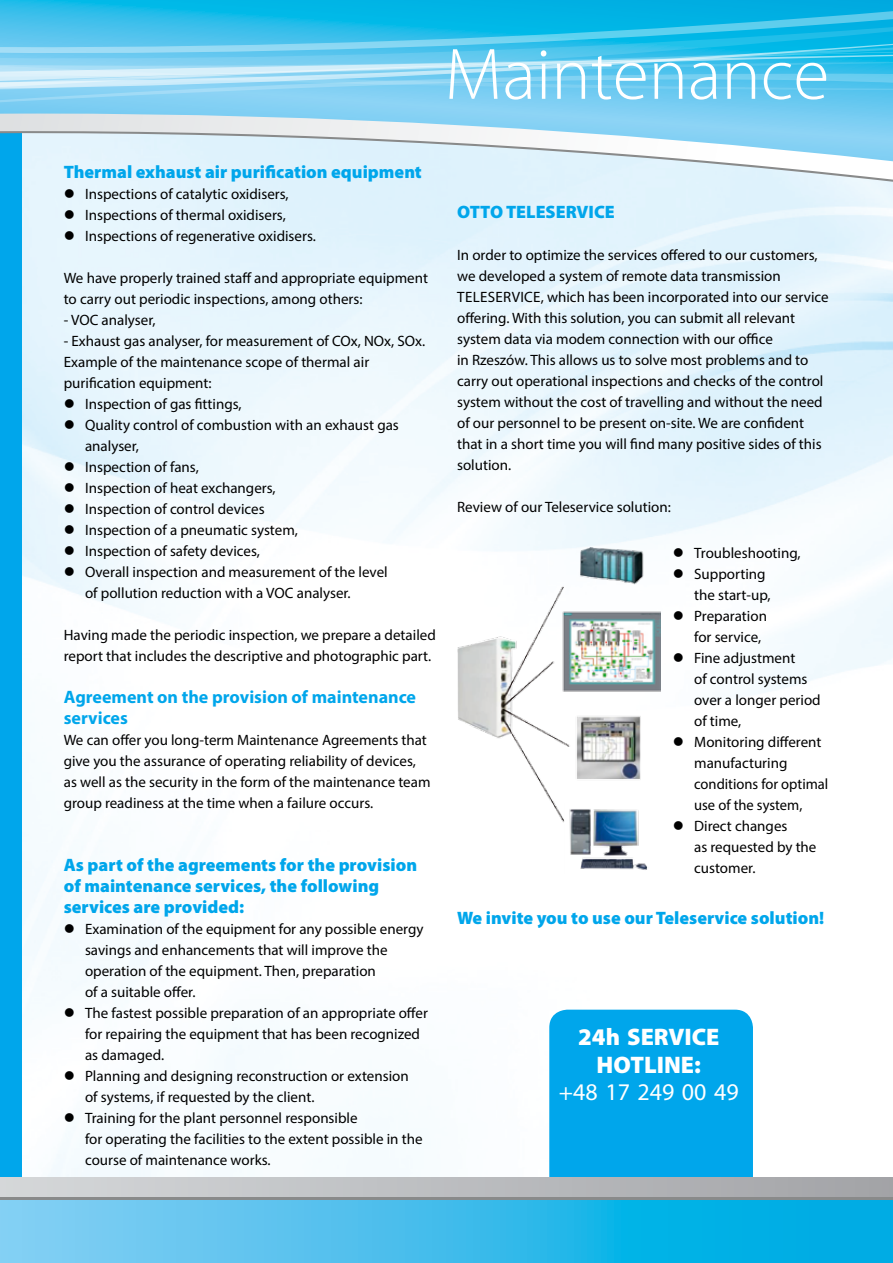
<style>
.page{position:relative;width:893px;height:1263px;background:#fff}
.page>*{position:absolute;margin:0;border:0;box-sizing:border-box;transform-origin:0 0}
.t1{font:300 73.5px "Myriad Pro";color:#fff}
.t2{font:900 24px/27.6px "Myriad Pro";color:#fff;text-align:center}
.t3{font:24px "Myriad Pro";color:#fff}
.t4{font:900 18px/21px "Myriad Pro";color:#00a6eb}
.t5{font:700 18px/21px "Myriad Pro";color:#00a6eb}
.t6{font:15px/21px "Myriad Pro";color:#000}
</style>
<div class="page">
<img style="left:21px;top:191px;width:872px;height:987px">
<div style="left:549px;top:1010px;width:204px;height:236px;background:#00a6eb;border-radius:18px"></div>
<div style="left:0;top:95px;width:21px;height:1104px;background:#00a6eb"></div>
<svg style="left:0;top:1200px;width:893px;height:63px;background:#3abceb"></svg>
<svg style="left:0;top:0;width:893px;height:7px;background:#02b2e4"></svg>
<svg style="left:0;top:7px;width:893px;height:3px;background:#06b4e5"></svg>
<svg style="left:0;top:10px;width:893px;height:86px;background:#56c7ee"></svg>
<svg style="left:0;top:23px;width:893px;height:54px;background:#59c9ee"></svg>
<svg style="left:0;top:96px;width:893px;height:95px;background:#a1dbf6"></svg>
<svg style="left:0;top:114px;width:893px;height:66px"></svg>
<svg style="left:0;top:1196px;width:893px;height:4px;background:#959697"></svg>
<div style="left:0;top:1178px;width:893px;height:18px;background:linear-gradient(to right,#d5d8da,#a3a3a7)"></div>
<img style="left:457px;top:547px;width:204px;height:327px">
<h1 class="t1" style="left:445px;top:34px;width:386px">Maintenance</h1>
<p class="t4" style="left:64px;top:161px;width:360px">Thermal exhaust air purification equipment</p>
<p class="t6" style="left:64px;top:183px;width:226px">● Inspections of catalytic oxidisers,</p>
<p class="t6" style="left:64px;top:204px;width:224px">● Inspections of thermal oxidisers,</p>
<p class="t6" style="left:64px;top:225px;width:254px">● Inspections of regenerative oxidisers.</p>
<p class="t6" style="left:64px;top:267px;width:366px">We have properly trained staff and appropriate equipment to carry out periodic inspections, among others:</p>
<p class="t6" style="left:64px;top:309px;width:93px">- VOC analyser,</p>
<p class="t6" style="left:64px;top:330px;width:363px">- Exhaust gas analyser, for measurement of COx, NOx, SOx.<br>Example of the maintenance scope of thermal air purification equipment:</p>
<p class="t6" style="left:64px;top:393px;width:179px">● Inspection of gas fittings,</p>
<p class="t6" style="left:85px;top:414px;width:315px;text-indent:-21px">● Quality control of combustion with an exhaust gas analyser,</p>
<p class="t6" style="left:64px;top:456px;width:137px">● Inspection of fans,</p>
<p class="t6" style="left:64px;top:477px;width:213px">● Inspection of heat exchangers,</p>
<p class="t6" style="left:64px;top:498px;width:202px">● Inspection of control devices</p>
<p class="t6" style="left:64px;top:519px;width:236px">● Inspection of a pneumatic system,</p>
<p class="t6" style="left:64px;top:540px;width:198px">● Inspection of safety devices,</p>
<p class="t6" style="left:85px;top:561px;width:304px;text-indent:-21px">● Overall inspection and measurement of the level of pollution reduction with a VOC analyser.</p>
<p class="t6" style="left:64px;top:624px;width:374px">Having made the periodic inspection, we prepare a detailed report that includes the descriptive and photographic part.</p>
<p class="t5" style="left:64px;top:686px;width:354px">Agreement on the provision of maintenance services</p>
<p class="t6" style="left:64px;top:729px;width:368px">We can offer you long-term Maintenance Agreements that give you the assurance of operating reliability of devices, as well as the security in the form of the maintenance team group readiness at the time when a failure occurs.</p>
<p class="t4" style="left:64px;top:854px;width:355px">As part of the agreements for the provision of maintenance services, the following services are provided:</p>
<p class="t6" style="left:85px;top:918px;width:340px;text-indent:-21px">● Examination of the equipment for any possible energy savings and enhancements that will improve the operation of the equipment. Then, preparation<br>of a suitable offer.</p>
<p class="t6" style="left:85px;top:1002px;width:344px;text-indent:-21px">● The fastest possible preparation of an appropriate offer for repairing the equipment that has been recognized as damaged.</p>
<p class="t6" style="left:85px;top:1065px;width:325px;text-indent:-21px">● Planning and designing reconstruction or extension of systems, if requested by the client.</p>
<p class="t6" style="left:85px;top:1107px;width:339px;text-indent:-21px">● Training for the plant personnel responsible<br>for operating the facilities to the extent possible in the course of maintenance works.</p>
<p class="t4" style="left:457px;top:200px;width:159px">OTTO TELESERVICE</p>
<p class="t6" style="left:457px;top:244px;width:373px">In order to optimize the services offered to our customers, we developed a system of remote data transmission TELESERVICE, which has been incorporated into our service offering. With this solution, you can submit all relevant system data via modem connection with our office<br>in Rzeszów. This allows us to solve most problems and to carry out operational inspections and checks of the control system without the cost of travelling and without the need of our personnel to be present on-site. We are confident that in a short time you will find many positive sides of this solution.</p>
<p class="t6" style="left:457px;top:496px;width:215px">Review of our Teleservice solution:</p>
<p class="t6" style="left:673px;top:542px;width:129px">● Troubleshooting,</p>
<p class="t6" style="left:694px;top:563px;width:78px;text-indent:-21px">● Supporting the start-up,</p>
<p class="t6" style="left:694px;top:605px;width:74px;text-indent:-21px">● Preparation for service,</p>
<p class="t6" style="left:694px;top:647px;width:128px;text-indent:-21px">● Fine adjustment<br>of control systems over a longer period of time,</p>
<p class="t6" style="left:694px;top:731px;width:136px;text-indent:-21px">● Monitoring different manufacturing conditions for optimal use of the system,</p>
<p class="t6" style="left:694px;top:815px;width:124px;text-indent:-21px">● Direct changes<br>as requested by the customer.</p>
<p class="t4" style="left:457px;top:906px;width:369px">We invite you to use our Teleservice solution!</p>
<h2 class="t2" style="left:578px;top:1022px;width:143px">24h SERVICE<br>HOTLINE:</h2>
<h2 class="t3" style="left:559px;top:1077px;width:181px">+48 17 249 00 49</h2>
</div>
